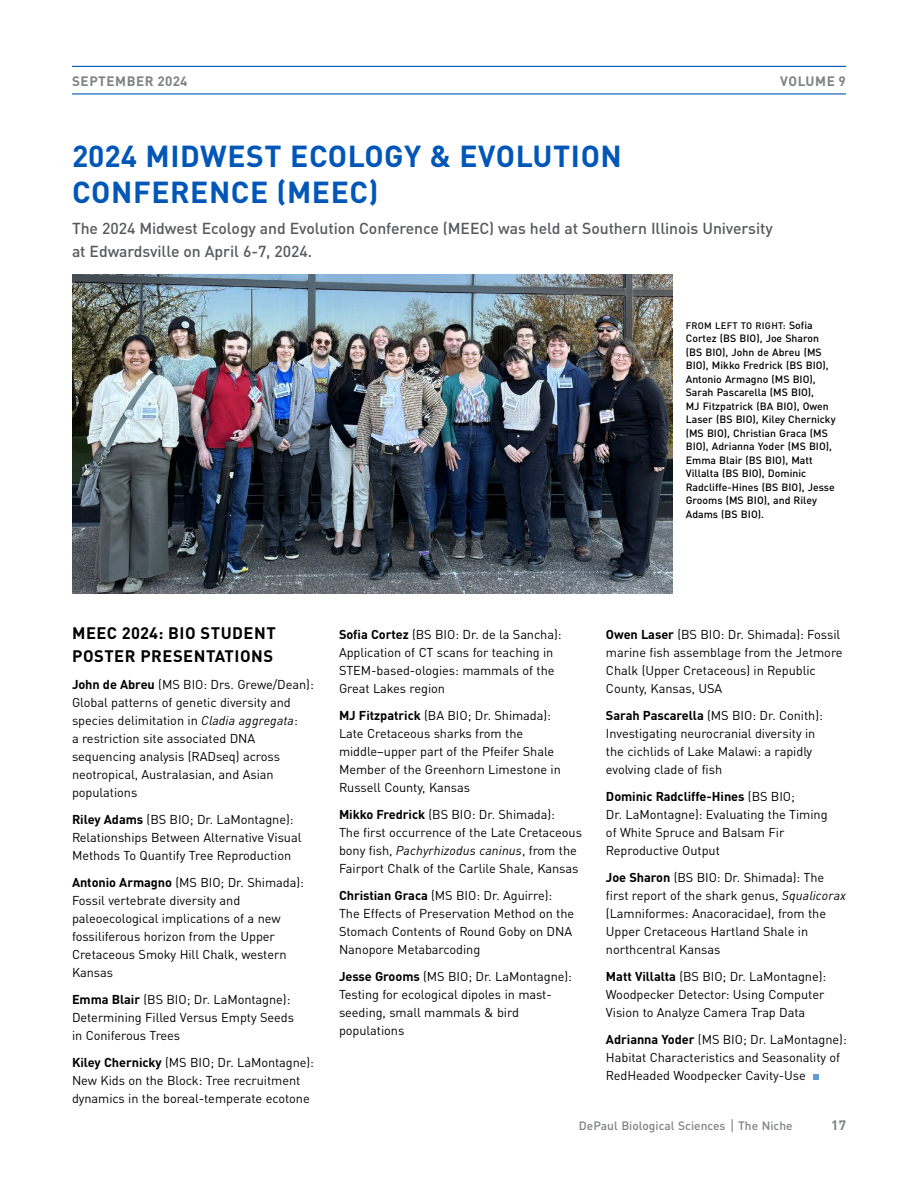
<style>
.page{position:relative;width:918px;height:1188px;background:#fff}
.page>*{position:absolute;margin:0;border:0;box-sizing:border-box;transform-origin:0 0}
.t1{font:700 30px/36px "DIN Pro";letter-spacing:.02em;color:#0057b7}
.t2{font:700 16.5px/22.5px "DIN Pro";letter-spacing:.03em;color:#000}
.t3{font:500 15.75px/22.5px "DIN Pro";letter-spacing:-.005em;color:#58595b}
.t4{font:700 13.5px "DIN Pro";letter-spacing:.04em;color:#808285}
.t5{font:12.75px/18px "DIN Pro";letter-spacing:-.005em;color:#000}
.t6{font:500 12px "DIN Pro";color:#808285}
.t7{font:500 10.5px/13.5px "DIN Pro";color:#000}
.t8{font:500 9.3px "DIN Pro";letter-spacing:.03em;color:#000}
.s1{font-size:10.5px}
.s2{font-weight:700}
.s3{font-style:italic}
.s4{font-weight:400;font-size:15px}
</style>
<div class="page">
<hr style="left:72px;top:93px;width:774px;height:1px;background:#0057b7">
<hr style="left:72px;top:66px;width:774px;height:1px;background:#0057b7">
<img style="left:72px;top:275px;width:600px;height:319px">
<svg style="left:813px;top:1074px;width:6px;height:6px"></svg>
<p class="t4" style="left:72px;top:69px;width:117px">SEPTEMBER 2024</p>
<p class="t4" style="left:780px;top:69px;width:67px">VOLUME 9</p>
<h1 class="t1" style="left:72px;top:134px;width:551px">2024 MIDWEST ECOLOGY &amp; EVOLUTION<br>CONFERENCE (MEEC)</h1>
<p class="t3" style="left:72px;top:215px;width:702px">The 2024 Midwest Ecology and Evolution Conference (MEEC) was held at Southern Illinois University at Edwardsville on April 6-7, 2024.</p>
<p class="t8" style="left:686px;top:318px;width:128px">FROM LEFT TO RIGHT: <span class="s1">Sofia</span></p>
<p class="t7" style="left:686px;top:330px;width:151px">Cortez (BS BIO), Joe Sharon (BS BIO), John de Abreu (MS<br>BIO), Mikko Fredrick (BS BIO),<br>Antonio Armagno (MS BIO),<br>Sarah Pascarella (MS BIO),<br>MJ Fitzpatrick (BA BIO), Owen<br>Laser (BS BIO), Kiley Chernicky (MS BIO), Christian Graca (MS<br>BIO), Adrianna Yoder (MS BIO),<br>Emma Blair (BS BIO), Matt<br>Villalta (BS BIO), Dominic<br>Radcliffe-Hines (BS BIO), Jesse<br>Grooms (MS BIO), and Riley<br>Adams (BS BIO).</p>
<p class="t2" style="left:72px;top:620px;width:205px">MEEC 2024: BIO STUDENT<br>POSTER PRESENTATIONS</p>
<p class="t5" style="left:72px;top:674px;width:243px"><span class="s2">John de Abreu</span> (MS BIO: Drs. Grewe/Dean):<br>Global patterns of genetic diversity and species delimitation in <span class="s3">Cladia aggregata</span>:<br>a restriction site associated DNA sequencing analysis (RADseq) across neotropical, Australasian, and Asian populations</p>
<p class="t5" style="left:72px;top:809px;width:231px"><span class="s2">Riley Adams</span> (BS BIO; Dr. LaMontagne):<br>Relationships Between Alternative Visual<br>Methods To Quantify Tree Reproduction</p>
<p class="t5" style="left:72px;top:872px;width:233px"><span class="s2">Antonio Armagno</span> (MS BIO; Dr. Shimada):<br>Fossil vertebrate diversity and paleoecological implications of a new fossiliferous horizon from the Upper<br>Cretaceous Smoky Hill Chalk, western<br>Kansas</p>
<p class="t5" style="left:72px;top:989px;width:224px"><span class="s2">Emma Blair</span> (BS BIO; Dr. LaMontagne):<br>Determining Filled Versus Empty Seeds in Coniferous Trees</p>
<p class="t5" style="left:72px;top:1052px;width:244px"><span class="s2">Kiley Chernicky</span> (MS BIO; Dr. LaMontagne):<br>New Kids on the Block: Tree recruitment dynamics in the boreal-temperate ecotone</p>
<p class="t5" style="left:339px;top:624px;width:224px"><span class="s2">Sofia Cortez</span> (BS BIO: Dr. de la Sancha):<br>Application of CT scans for teaching in STEM-based-ologies: mammals of the Great Lakes region</p>
<p class="t5" style="left:339px;top:705px;width:223px"><span class="s2">MJ Fitzpatrick</span> (BA BIO; Dr. Shimada):<br>Late Cretaceous sharks from the middle–upper part of the Pfeifer Shale Member of the Greenhorn Limestone in Russell County, Kansas</p>
<p class="t5" style="left:339px;top:804px;width:245px"><span class="s2">Mikko Fredrick</span> (BS BIO: Dr. Shimada):<br>The first occurrence of the Late Cretaceous bony fish, <span class="s3">Pachyrhizodus caninus</span>, from the Fairport Chalk of the Carlile Shale, Kansas</p>
<p class="t5" style="left:339px;top:885px;width:237px"><span class="s2">Christian Graca</span> (MS BIO: Dr. Aguirre):<br>The Effects of Preservation Method on the Stomach Contents of Round Goby on DNA Nanopore Metabarcoding</p>
<p class="t5" style="left:339px;top:966px;width:235px"><span class="s2">Jesse Grooms</span> (MS BIO; Dr. LaMontagne):<br>Testing for ecological dipoles in mast&shy;seeding, small mammals &amp; bird populations</p>
<p class="t5" style="left:606px;top:624px;width:238px"><span class="s2">Owen Laser</span> (BS BIO: Dr. Shimada): Fossil marine fish assemblage from the Jetmore Chalk (Upper Cretaceous) in Republic County, Kansas, USA</p>
<p class="t5" style="left:606px;top:705px;width:218px"><span class="s2">Sarah Pascarella</span> (MS BIO: Dr. Conith):<br>Investigating neurocranial diversity in the cichlids of Lake Malawi: a rapidly evolving clade of fish</p>
<p class="t5" style="left:606px;top:786px;width:223px"><span class="s2">Dominic Radcliffe-Hines</span> (BS BIO;<br>Dr. LaMontagne): Evaluating the Timing of White Spruce and Balsam Fir<br>Reproductive Output</p>
<p class="t5" style="left:606px;top:867px;width:242px"><span class="s2">Joe Sharon</span> (BS BIO: Dr. Shimada): The first report of the shark genus, <span class="s3">Squalicorax </span>(Lamniformes: Anacoracidae), from the Upper Cretaceous Hartland Shale in northcentral Kansas</p>
<p class="t5" style="left:606px;top:966px;width:222px"><span class="s2">Matt Villalta</span> (BS BIO; Dr. LaMontagne):<br>Woodpecker Detector: Using Computer<br>Vision to Analyze Camera Trap Data</p>
<p class="t5" style="left:606px;top:1029px;width:242px"><span class="s2">Adrianna Yoder</span> (MS BIO; Dr. LaMontagne):<br>Habitat Characteristics and Seasonality of<br>RedHeaded Woodpecker Cavity-Use</p>
<p class="t6" style="left:579px;top:1115px;width:215px">DePaul Biological Sciences <span class="s4">|</span> The Niche</p>
<p class="t4" style="left:831px;top:1113px;width:16px">17</p>
</div>
